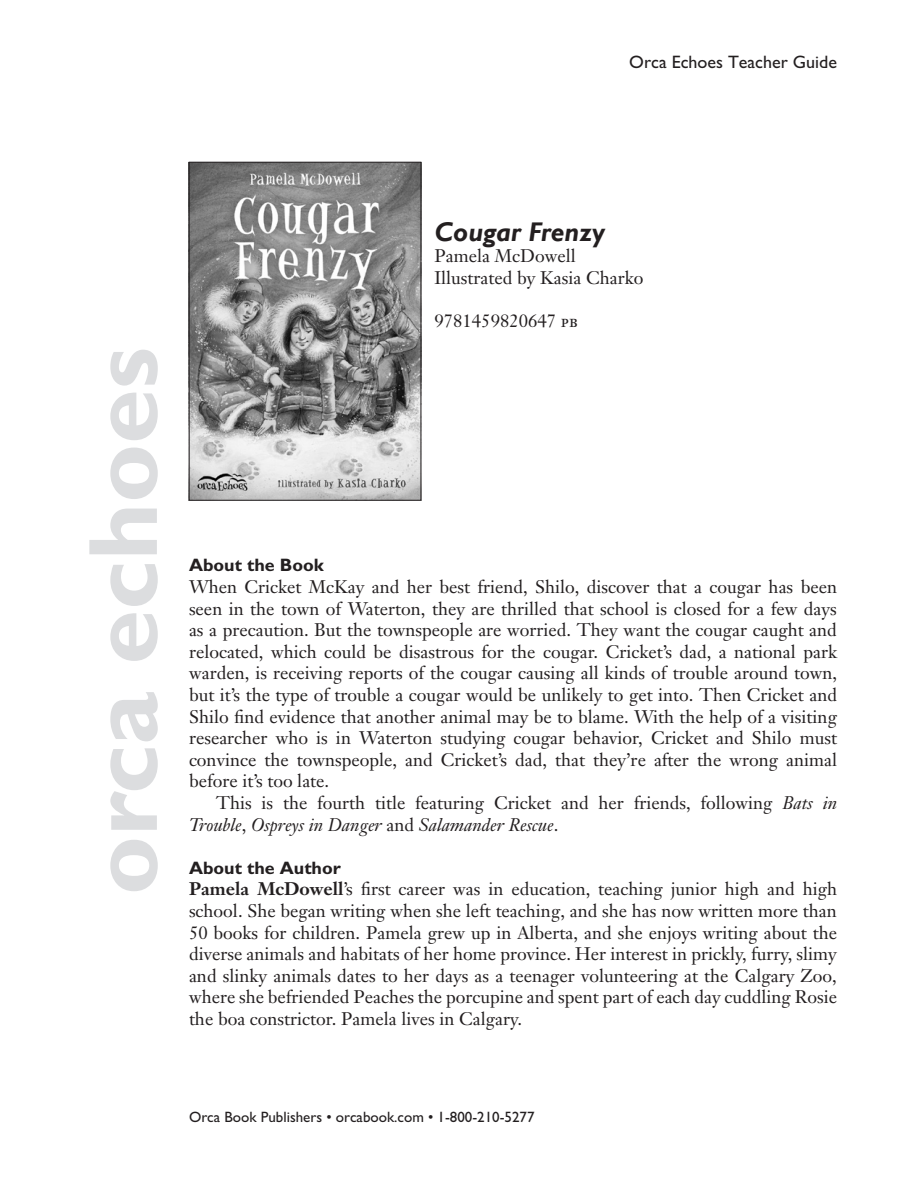
<style>
.page{position:relative;width:918px;height:1188px;background:#fff}
.page>*{position:absolute;margin:0;border:0;box-sizing:border-box;transform-origin:0 0}
.t1{font:700 99px "Gill Sans";color:#dcdddf}
.t2{font:italic 700 27px "Gill Sans";color:#231f20}
.t3{font:18px/21.6px "Janson Text";color:#231f20}
.t4{font:700 18px "M Gill Sans";color:#231f20}
.t5{font:18px "M Gill Sans";color:#231f20}
.t6{font:15px "M Gill Sans";color:#231f20}
.s1{font-family:"Janson Text Roman SC"}
.s2{font-style:italic}
.s3{font-weight:700}
</style>
<div class="page">
<img style="left:191px;top:164px;width:228px;height:334px">
<div style="left:189px;top:162px;width:232px;height:338px;border:1px solid #231f20"></div>
<p class="t5" style="left:629px;top:52px;width:209px">Orca Echoes Teacher Guide</p>
<h1 class="t1" style="left:64px;top:895px;width:549px;rotate:-90deg">orca echoes</h1>
<h2 class="t2" style="left:435px;top:216px;width:172px">Cougar Frenzy</h2>
<p class="t3" style="left:435px;top:245px;width:210px">Pamela McDowell<br>Illustrated by Kasia Charko</p>
<p class="t3" style="left:435px;top:310px;width:145px">9781459820647 <span class="s1">pb</span></p>
<p class="t4" style="left:189px;top:555px;width:136px">About the Book</p>
<p class="t3" style="left:189px;top:576px;width:650px;text-align:justify">When Cricket McKay and her best friend, Shilo, discover that a cougar has been seen in the town of Waterton, they are thrilled that school is closed for a few days as a precaution. But the townspeople are worried. They want the cougar caught and relocated, which could be disastrous for the cougar. Cricket’s dad, a national park warden, is receiving reports of the cougar causing all kinds of trouble around town, but it’s the type of trouble a cougar would be unlikely to get into. Then Cricket and Shilo find evidence that another animal may be to blame. With the help of a visiting researcher who is in Waterton studying cougar behavior, Cricket and Shilo must convince the townspeople, and Cricket’s dad, that they’re after the wrong animal before it’s too late.</p>
<p class="t3" style="left:189px;top:792px;width:650px;text-indent:27px">This is the fourth title featuring Cricket and her friends, following <span class="s2">Bats in<br>Trouble</span>, <span class="s2">Ospreys in Danger</span> and <span class="s2">Salamander Rescue</span>.</p>
<p class="t4" style="left:189px;top:858px;width:153px">About the Author</p>
<p class="t3" style="left:189px;top:878px;width:650px;text-align:justify"><span class="s3">Pamela McDowell</span>’s first career was in education, teaching junior high and high school. She began writing when she left teaching, and she has now written more than 50 books for children. Pamela grew up in Alberta, and she enjoys writing about the diverse animals and habitats of her home province. Her interest in prickly, furry, slimy and slinky animals dates to her days as a teenager volunteering at the Calgary Zoo, where she befriended Peaches the porcupine and spent part of each day cuddling Rosie the boa constrictor. Pamela lives in Calgary.</p>
<p class="t6" style="left:189px;top:1108px;width:347px">Orca Book Publishers • orcabook.com • 1-800-210-5277</p>
</div>
